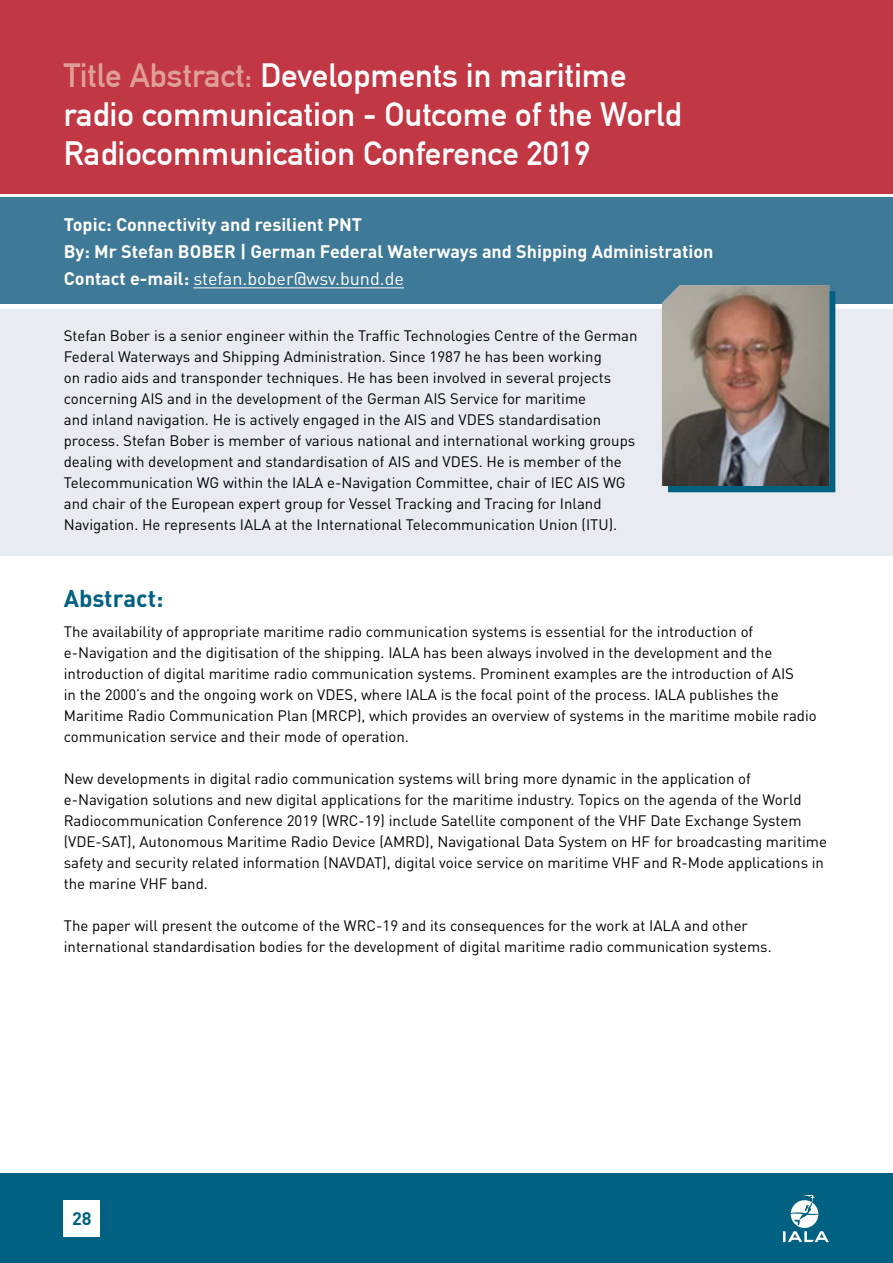
<style>
.page{position:relative;width:893px;height:1263px;background:#fff}
.page>*{position:absolute;margin:0;border:0;box-sizing:border-box;transform-origin:0 0}
.t1{font:33px/39px "DIN1451 Mittelschrift";color:#fff}
.t2{font:700 24px "DIN Pro";color:#006182}
.t3{font:700 18px/27px "DIN Pro";color:#fff}
.t4{font:700 18px "DIN Pro";color:#006182}
.t5{font:15px/21px "DIN Pro";color:#000}
.s1{color:#df9f98}
.s2{font-weight:400}
</style>
<div class="page">
<div style="left:0;top:1174px;width:893px;height:89px;background:#006182"></div>
<svg style="left:783px;top:1195px;width:46px;height:47px"></svg>
<div style="left:64px;top:1200px;width:36px;height:36px;background:#fff"></div>
<div style="left:0;top:0;width:893px;height:193px;background:#c13744"></div>
<div style="left:0;top:198px;width:893px;height:106px;background:#3e7997"></div>
<hr style="left:194px;top:287px;width:210px;height:1px;background:#fff">
<div style="left:0;top:309px;width:893px;height:36px;background:#e8ecf2"></div>
<div style="left:0;top:330px;width:893px;height:225px;background:#e8ecf2"></div>
<div style="left:668px;top:291px;width:167px;height:201px;background:#006182"></div>
<img style="left:662px;top:285px;width:167px;height:201px">
<h1 class="t1" style="left:64px;top:56px;width:619px"><span class="s1">Title Abstract:</span> Developments in maritime radio communication - Outcome of the World<br>Radiocommunication Conference 2019</h1>
<p class="t3" style="left:64px;top:211px;width:651px">Topic: Connectivity and resilient PNT<br>By: Mr Stefan BOBER | German Federal Waterways and Shipping Administration<br>Contact e-mail: <span class="s2">stefan.bober@wsv.bund.de</span></p>
<p class="t5" style="left:64px;top:325px;width:575px">Stefan Bober is a senior engineer within the Traffic Technologies Centre of the German Federal Waterways and Shipping Administration. Since 1987 he has been working<br>on radio aids and transponder techniques. He has been involved in several projects concerning AIS and in the development of the German AIS Service for maritime<br>and inland navigation. He is actively engaged in the AIS and VDES standardisation process. Stefan Bober is member of various national and international working groups dealing with development and standardisation of AIS and VDES. He is member of the Telecommunication WG within the IALA e-Navigation Committee, chair of IEC AIS WG and chair of the European expert group for Vessel Tracking and Tracing for Inland Navigation. He represents IALA at the International Telecommunication Union (ITU).</p>
<h2 class="t2" style="left:64px;top:582px;width:101px">Abstract:</h2>
<p class="t5" style="left:64px;top:620px;width:754px">The availability of appropriate maritime radio communication systems is essential for the introduction of e-Navigation and the digitisation of the shipping. IALA has been always involved in the development and the introduction of digital maritime radio communication systems. Prominent examples are the introduction of AIS<br>in the 2000’s and the ongoing work on VDES, where IALA is the focal point of the process. IALA publishes the Maritime Radio Communication Plan (MRCP), which provides an overview of systems in the maritime mobile radio communication service and their mode of operation.</p>
<p class="t5" style="left:64px;top:767px;width:765px">New developments in digital radio communication systems will bring more dynamic in the application of e-Navigation solutions and new digital applications for the maritime industry. Topics on the agenda of the World Radiocommunication Conference 2019 (WRC-19) include Satellite component of the VHF Date Exchange System (VDE-SAT), Autonomous Maritime Radio Device (AMRD), Navigational Data System on HF for broadcasting maritime safety and security related information (NAVDAT), digital voice service on maritime VHF and R-Mode applications in the marine VHF band.</p>
<p class="t5" style="left:64px;top:914px;width:709px">The paper will present the outcome of the WRC-19 and its consequences for the work at IALA and other international standardisation bodies for the development of digital maritime radio communication systems.</p>
<p class="t4" style="left:72px;top:1206px;width:21px">28</p>
</div>
